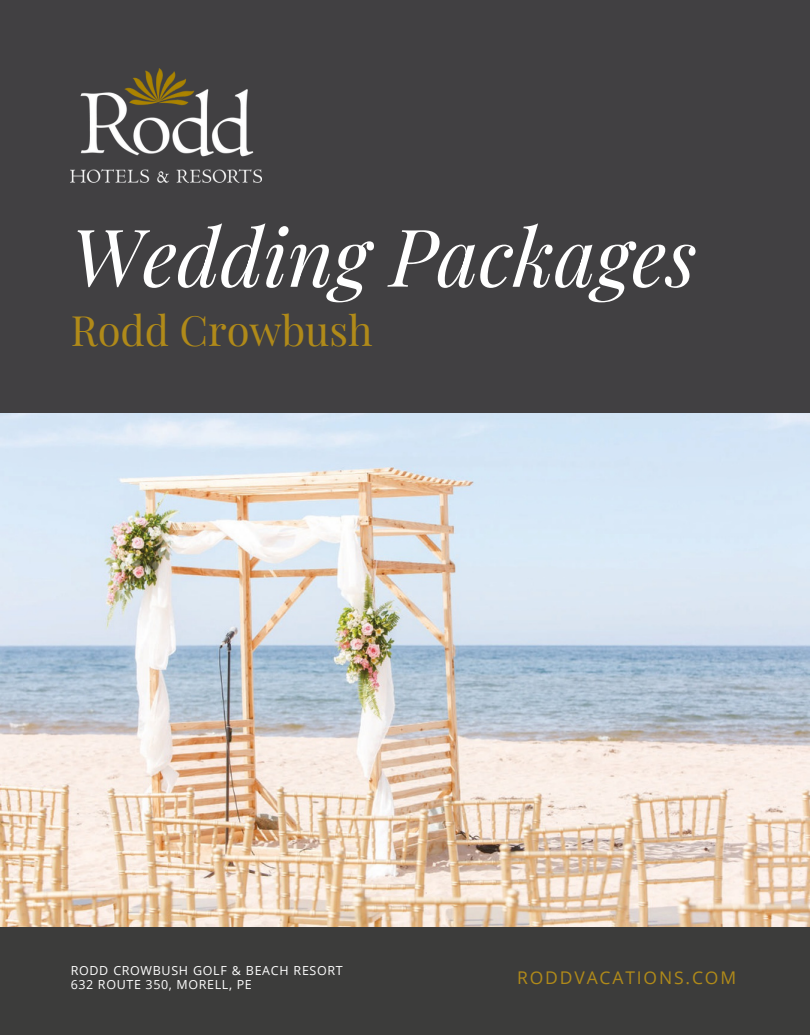
<style>
.page{position:relative;width:810px;height:1035px;background:#fff}
.page>*{position:absolute;margin:0;border:0;box-sizing:border-box;transform-origin:0 0}
.t1{font:italic 79.88px "Playfair Display";color:#fff}
.t2{font:41.75px "Playfair Display";color:#b08a19}
.t3{font:17.5px "Open Sans";letter-spacing:.105em;color:#b08a19}
.t4{font:12.5px/14px "Open Sans";letter-spacing:.055em;color:#fff}
</style>
<div class="page">
<div style="left:0;top:912px;width:809px;height:123px;background:#3c3c3b"></div>
<img style="left:0;top:413px;width:809px;height:514px">
<div style="left:0;top:0;width:810px;height:413px;background:#414042"></div>
<img style="left:71px;top:69px;width:191px;height:113px">
<p class="t1" style="left:71px;top:200px;width:628px">Wedding Packages</p>
<p class="t2" style="left:71px;top:301px;width:303px">Rodd Crowbush</p>
<h2 class="t4" style="left:71px;top:963px;width:274px">RODD CROWBUSH GOLF &amp; BEACH RESORT<br>632 ROUTE 350, MORELL, PE</h2>
<p class="t3" style="left:517px;top:965px;width:220px">RODDVACATIONS.COM</p>
</div>
